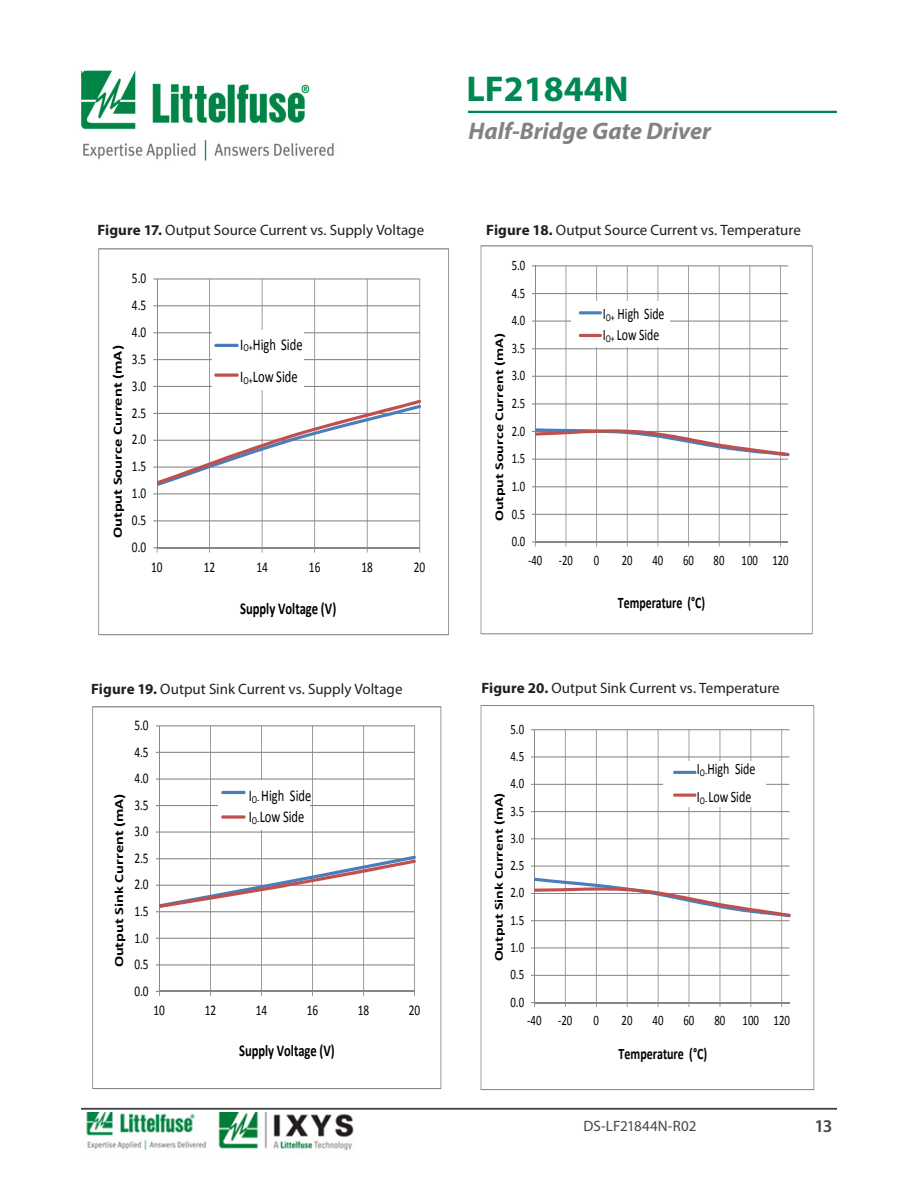
<style>
.page{position:relative;width:918px;height:1188px;background:#fff}
.page>*{position:absolute;margin:0;border:0;box-sizing:border-box;transform-origin:0 0}
.t1{font:700 36px "Myriad Pro";color:#008852}
.t2{font:italic 700 24px "Myriad Pro";color:#808285}
.t3{font:600 18px "Myriad Pro";color:#454647}
.t4{font:700 16.5px "Calibri";letter-spacing:-.005em;color:#000;scale:.76 1}
.t5{font:16.5px/32.4px "Calibri";color:#000;scale:.76 1}
.t6{font:16.35px/21.5px "Calibri";color:#000;scale:.76 1}
.t7{font:16.05px/21px "Calibri";color:#000;scale:.74 1}
.t8{font:700 16.05px "Calibri";color:#000;scale:.74 1}
.t9{font:15.9px/27.9px "Calibri";color:#000;scale:.75 1}
.t10{font:700 15.9px "Calibri";color:#000;scale:.75 1}
.Text_Body{font:15px "Myriad Pro";color:#231f20}
.t11{font:15px "Calibri";color:#000;scale:.76 1}
.t12{font:15px "Myriad Pro";color:#464547}
.t13{font:14.85px "Calibri";color:#000;scale:.76 1}
.t14{font:14.55px "Calibri";color:#000;scale:.74 1}
.t15{font:14.4px "Calibri";color:#000;scale:.75 1}
.t16{font:700 12.6px "Calibri";letter-spacing:-.005em;color:#000;scale:1.32 1}
.t17{font:700 12.6px "Calibri";letter-spacing:-.005em;color:#000;scale:1.31 1}
.t18{font:700 12px "Calibri";letter-spacing:-.005em;color:#000;scale:1.33 1}
.t19{font:700 11.85px "Calibri";letter-spacing:-.005em;color:#000;scale:1.36 1}
.s1{font-weight:700}
</style>
<div class="page">
<img style="left:81px;top:70px;width:253px;height:91px">
<hr style="left:468px;top:111px;width:369px;height:2px;background:#008852">
<hr style="left:81px;top:1108px;width:756px;height:2px;background:#454647">
<img style="left:86px;top:1112px;width:268px;height:39px">
<svg style="left:98px;top:249px;width:351px;height:386px"></svg>
<svg style="left:481px;top:246px;width:332px;height:388px"></svg>
<svg style="left:92px;top:707px;width:349px;height:382px"></svg>
<svg style="left:481px;top:705px;width:333px;height:385px"></svg>
<h1 class="t1" style="left:466px;top:65px;width:164px">LF21844N</h1>
<h2 class="t2" style="left:468px;top:115px;width:244px">Half-Bridge Gate Driver</h2>
<p class="Text_Body" style="left:97px;top:220px;width:328px"><span class="s1">Figure 17.</span> Output Source Current vs. Supply Voltage</p>
<p class="Text_Body" style="left:486px;top:220px;width:316px"><span class="s1">Figure 18.</span> Output Source Current vs. Temperature</p>
<p class="t16" style="left:110px;top:538px;width:148px;rotate:-90deg">Output Source Current (mA)</p>
<p class="t11" style="left:132px;top:269px;width:20px">5.0</p>
<p class="t11" style="left:132px;top:296px;width:20px">4.5</p>
<p class="t11" style="left:132px;top:323px;width:20px">4.0</p>
<p class="t11" style="left:132px;top:349px;width:20px">3.5</p>
<p class="t11" style="left:132px;top:376px;width:20px">3.0</p>
<p class="t11" style="left:132px;top:403px;width:20px">2.5</p>
<p class="t11" style="left:132px;top:430px;width:20px">2.0</p>
<p class="t11" style="left:132px;top:457px;width:20px">1.5</p>
<p class="t11" style="left:132px;top:484px;width:20px">1.0</p>
<p class="t11" style="left:132px;top:511px;width:20px">0.5</p>
<p class="t11" style="left:132px;top:538px;width:20px">0.0</p>
<p class="t5" style="left:240px;top:328px;width:84px">I<sub>O+</sub>High Side<br>I<sub>O+</sub>Low Side</p>
<p class="t11" style="left:151px;top:557px;width:17px">10</p>
<p class="t11" style="left:204px;top:557px;width:17px">12</p>
<p class="t11" style="left:256px;top:557px;width:17px">14</p>
<p class="t11" style="left:309px;top:557px;width:17px">16</p>
<p class="t11" style="left:361px;top:557px;width:17px">18</p>
<p class="t11" style="left:414px;top:557px;width:17px">20</p>
<p class="t4" style="left:240px;top:598px;width:128px">Supply Voltage (V)</p>
<p class="t14" style="left:512px;top:256px;width:20px">5.0</p>
<p class="t14" style="left:512px;top:284px;width:20px">4.5</p>
<p class="t14" style="left:512px;top:311px;width:20px">4.0</p>
<p class="t19" style="left:492px;top:521px;width:140px;rotate:-90deg">Output Source Current (mA)</p>
<p class="t14" style="left:512px;top:339px;width:20px">3.5</p>
<p class="t14" style="left:512px;top:366px;width:20px">3.0</p>
<p class="t14" style="left:512px;top:394px;width:20px">2.5</p>
<p class="t14" style="left:512px;top:422px;width:20px">2.0</p>
<p class="t14" style="left:512px;top:449px;width:20px">1.5</p>
<p class="t14" style="left:512px;top:477px;width:20px">1.0</p>
<p class="t14" style="left:512px;top:504px;width:20px">0.5</p>
<p class="t14" style="left:512px;top:532px;width:20px">0.0</p>
<p class="t7" style="left:603px;top:303px;width:85px">I<sub>O+</sub> High Side<br>I<sub>O+</sub> Low Side</p>
<p class="t14" style="left:528px;top:551px;width:62px">-40 -20</p>
<p class="t14" style="left:594px;top:551px;width:9px">0</p>
<p class="t14" style="left:622px;top:551px;width:16px">20</p>
<p class="t14" style="left:652px;top:551px;width:16px">40</p>
<p class="t14" style="left:683px;top:551px;width:16px">60</p>
<p class="t14" style="left:714px;top:551px;width:103px">80 100 120</p>
<p class="t8" style="left:618px;top:592px;width:120px">Temperature (°C)</p>
<p class="Text_Body" style="left:91px;top:680px;width:313px"><span class="s1">Figure 19.</span> Output Sink Current vs. Supply Voltage</p>
<p class="Text_Body" style="left:481px;top:679px;width:300px"><span class="s1">Figure 20.</span> Output Sink Current vs. Temperature</p>
<p class="t17" style="left:111px;top:967px;width:134px;rotate:-90deg">Output Sink Current (mA)</p>
<p class="t13" style="left:134px;top:716px;width:20px">5.0</p>
<p class="t13" style="left:134px;top:742px;width:20px">4.5</p>
<p class="t13" style="left:134px;top:769px;width:20px">4.0</p>
<p class="t13" style="left:134px;top:796px;width:20px">3.5</p>
<p class="t13" style="left:134px;top:822px;width:20px">3.0</p>
<p class="t13" style="left:134px;top:849px;width:20px">2.5</p>
<p class="t13" style="left:134px;top:875px;width:20px">2.0</p>
<p class="t13" style="left:134px;top:902px;width:20px">1.5</p>
<p class="t13" style="left:134px;top:928px;width:20px">1.0</p>
<p class="t13" style="left:134px;top:955px;width:20px">0.5</p>
<p class="t13" style="left:134px;top:981px;width:20px">0.0</p>
<p class="t6" style="left:249px;top:785px;width:84px">I<sub>O-</sub> High Side<br>I<sub>O-</sub>Low Side</p>
<p class="t13" style="left:154px;top:1001px;width:17px">10</p>
<p class="t13" style="left:205px;top:1001px;width:17px">12</p>
<p class="t13" style="left:256px;top:1001px;width:17px">14</p>
<p class="t13" style="left:307px;top:1001px;width:17px">16</p>
<p class="t13" style="left:358px;top:1001px;width:17px">18</p>
<p class="t13" style="left:409px;top:1001px;width:17px">20</p>
<p class="t4" style="left:239px;top:1040px;width:127px">Supply Voltage (V)</p>
<p class="t15" style="left:510px;top:720px;width:20px">5.0</p>
<p class="t15" style="left:510px;top:747px;width:20px">4.5</p>
<p class="t15" style="left:510px;top:774px;width:20px">4.0</p>
<p class="t18" style="left:491px;top:961px;width:128px;rotate:-90deg">Output Sink Current (mA)</p>
<p class="t15" style="left:510px;top:802px;width:20px">3.5</p>
<p class="t15" style="left:510px;top:829px;width:20px">3.0</p>
<p class="t15" style="left:510px;top:856px;width:20px">2.5</p>
<p class="t15" style="left:510px;top:884px;width:20px">2.0</p>
<p class="t15" style="left:510px;top:911px;width:20px">1.5</p>
<p class="t15" style="left:510px;top:938px;width:20px">1.0</p>
<p class="t15" style="left:510px;top:965px;width:20px">0.5</p>
<p class="t15" style="left:510px;top:993px;width:20px">0.0</p>
<p class="t9" style="left:697px;top:755px;width:80px">I<sub>O-</sub>High Side<br>I<sub>O-</sub>Low Side</p>
<p class="t15" style="left:527px;top:1012px;width:62px">-40 -20</p>
<p class="t15" style="left:593px;top:1012px;width:9px">0</p>
<p class="t15" style="left:622px;top:1012px;width:16px">20</p>
<p class="t15" style="left:653px;top:1012px;width:16px">40</p>
<p class="t15" style="left:683px;top:1012px;width:16px">60</p>
<p class="t15" style="left:714px;top:1012px;width:102px">80 100 120</p>
<p class="t10" style="left:619px;top:1044px;width:120px">Temperature (°C)</p>
<p class="t12" style="left:584px;top:1117px;width:115px">DS-LF21844N-R02</p>
<p class="t3" style="left:814px;top:1114px;width:20px">13</p>
</div>
